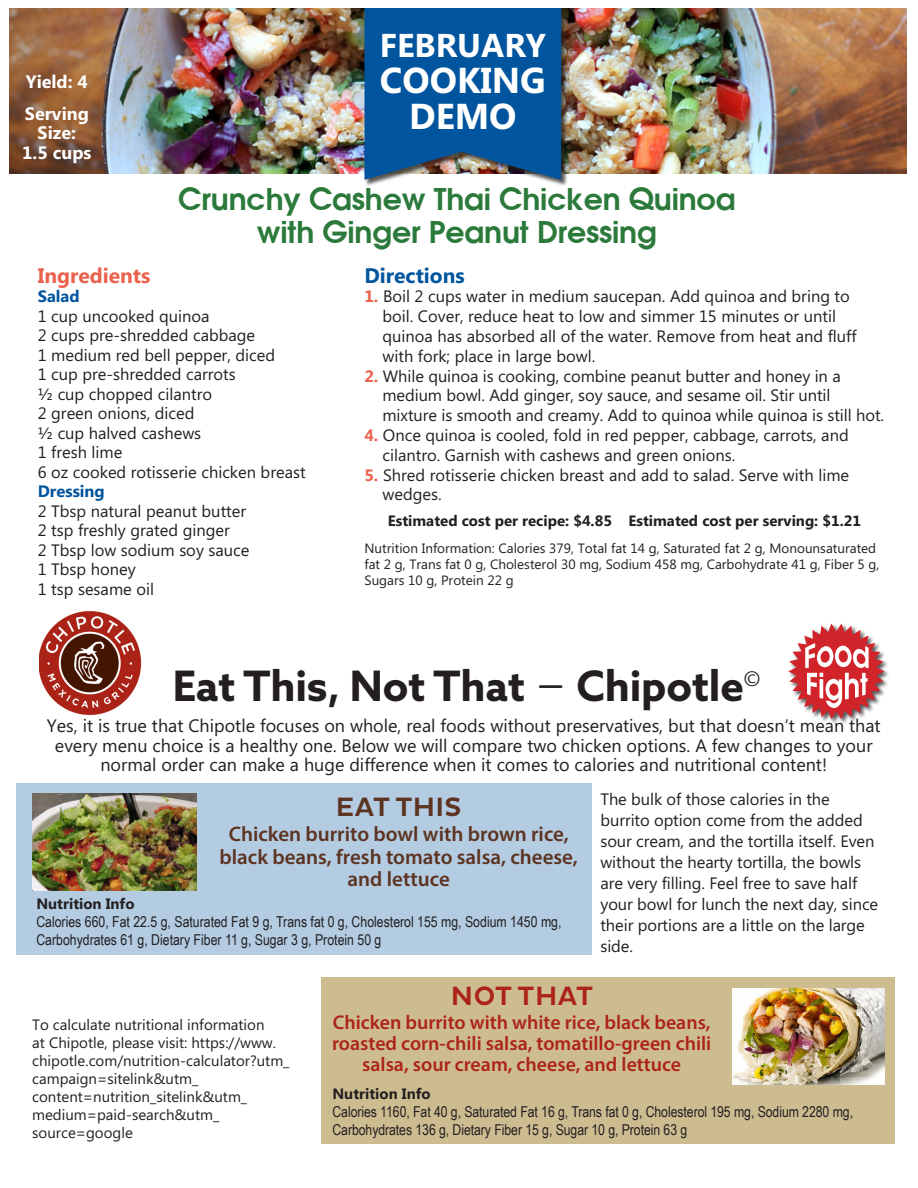
<style>
.page{position:relative;width:918px;height:1188px;background:#fff}
.page>*{position:absolute;margin:0;border:0;box-sizing:border-box;transform-origin:0 0}
.t1{font:700 42px "Azo Sans";letter-spacing:-.005em;color:#231f20}
.t2{font:700 36px/36px "Microsoft Phags Pa";color:#fff;text-align:center}
.t3{font:700 33px "Microsoft Phags Pa";color:#fff}
.t4{font:600 30px "Avant Garde";letter-spacing:-.005em;color:#2b7a3b}
.t5{font:500 27px "Pluto Sans";letter-spacing:.015em;color:#5d3321}
.t6{font:500 27px "Pluto Sans";letter-spacing:.015em;color:#ac2418}
.t7{font:600 21px/22.5px "Myriad Pro";color:#5d3321;text-align:center}
.t8{font:700 21px "Microsoft Phags Pa";color:#eb624c}
.t9{font:700 21px "Microsoft Phags Pa";color:#01559e}
.t10{font:600 19.8px/21px "Myriad Pro";color:#ac2418;text-align:center}
.t11{font:18px/19.5px "Microsoft Phags Pa";color:#231f20;text-align:center}
.t12{font:700 18px/19.5px "Microsoft Phags Pa";color:#fff;text-align:center}
.t13{font:16.5px/21px "Microsoft Phags Pa";color:#231f20}
.t14{font:700 16.5px "Microsoft Phags Pa";color:#01559e}
.t15{font:15px/18px "Arial Narrow";letter-spacing:-.005em;color:#231f20}
.t16{font:15px/18px "Microsoft Phags Pa";color:#231f20}
.t17{font:700 15px "Microsoft Phags Pa";color:#231f20}
.t18{font:13.5px/16.2px "Microsoft Phags Pa";color:#231f20}
.s1{font-weight:700;color:#eb624c}
.s2{font-family:"Microsoft Phags Pa";font-weight:400}
</style>
<div class="page">
<img style="left:10px;top:8px;width:897px;height:166px">
<div style="left:322px;top:977px;width:573px;height:167px;background:#cebc91"></div>
<div style="left:17px;top:783px;width:575px;height:172px;background:#b3cce2"></div>
<div style="left:364px;top:8px;width:204px;height:179px;background:#231f20;opacity:.75"></div>
<svg style="left:364px;top:8px;width:197px;height:172px;background:#0f5a9c"></svg>
<img style="left:40px;top:611px;width:102px;height:105px">
<img style="left:32px;top:793px;width:165px;height:98px">
<img style="left:732px;top:988px;width:153px;height:97px">
<div style="left:788px;top:623px;width:102px;height:102px;background:#231f20;opacity:.75"></div>
<svg style="left:788px;top:624px;width:97px;height:95px"></svg>
<p class="t12" style="left:26px;top:71px;width:64px">Yield: 4</p>
<p class="t12" style="left:25px;top:103px;width:65px">Serving<br>Size:</p>
<p class="t12" style="left:22px;top:142px;width:71px">1.5 cups</p>
<p class="t3" style="left:380px;top:22px;width:168px">FEBRUARY</p>
<p class="t2" style="left:380px;top:60px;width:167px">COOKING<br>DEMO</p>
<p class="t4" style="left:178px;top:179px;width:559px">Crunchy Cashew Thai Chicken Quinoa</p>
<p class="t4" style="left:257px;top:212px;width:402px">with Ginger Peanut Dressing</p>
<p class="t8" style="left:38px;top:260px;width:114px">Ingredients</p>
<p class="t14" style="left:38px;top:285px;width:43px">Salad</p>
<p class="t13" style="left:38px;top:305px;width:173px">1 cup uncooked quinoa</p>
<p class="t13" style="left:38px;top:324px;width:219px">2 cups pre-shredded cabbage</p>
<p class="t13" style="left:38px;top:344px;width:239px">1 medium red bell pepper, diced</p>
<p class="t13" style="left:38px;top:363px;width:200px">1 cup pre-shredded carrots</p>
<p class="t13" style="left:38px;top:383px;width:176px">½ cup chopped cilantro</p>
<p class="t13" style="left:38px;top:402px;width:158px">2 green onions, diced</p>
<p class="t13" style="left:38px;top:422px;width:165px">½ cup halved cashews</p>
<p class="t13" style="left:38px;top:441px;width:86px">1 fresh lime</p>
<p class="t13" style="left:38px;top:461px;width:269px">6 oz cooked rotisserie chicken breast</p>
<p class="t14" style="left:38px;top:480px;width:69px">Dressing</p>
<p class="t13" style="left:38px;top:500px;width:210px">2 Tbsp natural peanut butter</p>
<p class="t13" style="left:38px;top:519px;width:194px">2 tsp freshly grated ginger</p>
<p class="t13" style="left:38px;top:539px;width:213px">2 Tbsp low sodium soy sauce</p>
<p class="t13" style="left:38px;top:558px;width:99px">1 Tbsp honey</p>
<p class="t13" style="left:38px;top:578px;width:118px">1 tsp sesame oil</p>
<p class="t9" style="left:364px;top:260px;width:102px">Directions</p>
<p class="t13" style="left:382px;top:286px;width:476px;line-height:19.8px;text-indent:-18px"><span class="s1">1.</span> Boil 2 cups water in medium saucepan. Add quinoa and bring to boil. Cover, reduce heat to low and simmer 15 minutes or until quinoa has absorbed all of the water. Remove from heat and fluff with fork; place in large bowl.</p>
<p class="t13" style="left:382px;top:365px;width:503px;line-height:19.8px;text-indent:-18px"><span class="s1">2.</span> While quinoa is cooking, combine peanut butter and honey in a medium bowl. Add ginger, soy sauce, and sesame oil. Stir until mixture is smooth and creamy. Add to quinoa while quinoa is still hot.</p>
<p class="t13" style="left:382px;top:424px;width:468px;line-height:19.8px;text-indent:-18px"><span class="s1">4.</span> Once quinoa is cooled, fold in red pepper, cabbage, carrots, and cilantro. Garnish with cashews and green onions.</p>
<p class="t13" style="left:382px;top:464px;width:468px;line-height:19.8px;text-indent:-18px"><span class="s1">5.</span> Shred rotisserie chicken breast and add to salad. Serve with lime wedges.</p>
<p class="t17" style="left:388px;top:510px;width:475px">Estimated cost per recipe: $4.85 Estimated cost per serving: $1.21</p>
<p class="t18" style="left:364px;top:539px;width:516px">Nutrition Information: Calories 379, Total fat 14 g, Saturated fat 2 g, Monounsaturated fat 2 g, Trans fat 0 g, Cholesterol 30 mg, Sodium 458 mg, Carbohydrate 41 g, Fiber 5 g,<br>Sugars 10 g, Protein 22 g</p>
<p class="t1" style="left:173px;top:658px;width:589px">Eat This, Not That <span class="s2">—</span> Chipotle<sup>©</sup></p>
<p class="t11" style="left:47px;top:715px;width:835px">Yes, it is true that Chipotle focuses on whole, real foods without preservatives, but that doesn’t mean that every menu choice is a healthy one. Below we will compare two chicken options. A few changes to your normal order can make a huge difference when it comes to calories and nutritional content!</p>
<p class="t5" style="left:336px;top:792px;width:127px">EAT THIS</p>
<p class="t7" style="left:220px;top:823px;width:360px">Chicken burrito bowl with brown rice, black beans, fresh tomato salsa, cheese, and lettuce</p>
<p class="t13" style="left:600px;top:788px;width:279px">The bulk of those calories in the burrito option come from the added sour cream, and the tortilla itself. Even without the hearty tortilla, the bowls are very filling. Feel free to save half your bowl for lunch the next day, since their portions are a little on the large side.</p>
<p class="t17" style="left:36px;top:893px;width:100px">Nutrition Info</p>
<p class="t15" style="left:36px;top:912px;width:527px">Calories 660, Fat 22.5 g, Saturated Fat 9 g, Trans fat 0 g, Cholesterol 155 mg, Sodium 1450 mg,<br>Carbohydrates 61 g, Dietary Fiber 11 g, Sugar 3 g, Protein 50 g</p>
<p class="t16" style="left:32px;top:1015px;width:259px">To calculate nutritional information<br>at Chipotle, please visit: https://www. chipotle.com/nutrition-calculator?utm_ campaign=sitelink&amp;utm_ content=nutrition_sitelink&amp;utm_ medium=paid-search&amp;utm_ source=google</p>
<p class="t6" style="left:451px;top:980px;width:144px">NOT THAT</p>
<p class="t10" style="left:332px;top:1011px;width:381px">Chicken burrito with white rice, black beans, roasted corn-chili salsa, tomatillo-green chili salsa, sour cream, cheese, and lettuce</p>
<p class="t17" style="left:332px;top:1083px;width:100px">Nutrition Info</p>
<p class="t15" style="left:332px;top:1102px;width:522px">Calories 1160, Fat 40 g, Saturated Fat 16 g, Trans fat 0 g, Cholesterol 195 mg, Sodium 2280 mg,<br>Carbohydrates 136 g, Dietary Fiber 15 g, Sugar 10 g, Protein 63 g</p>
</div>
